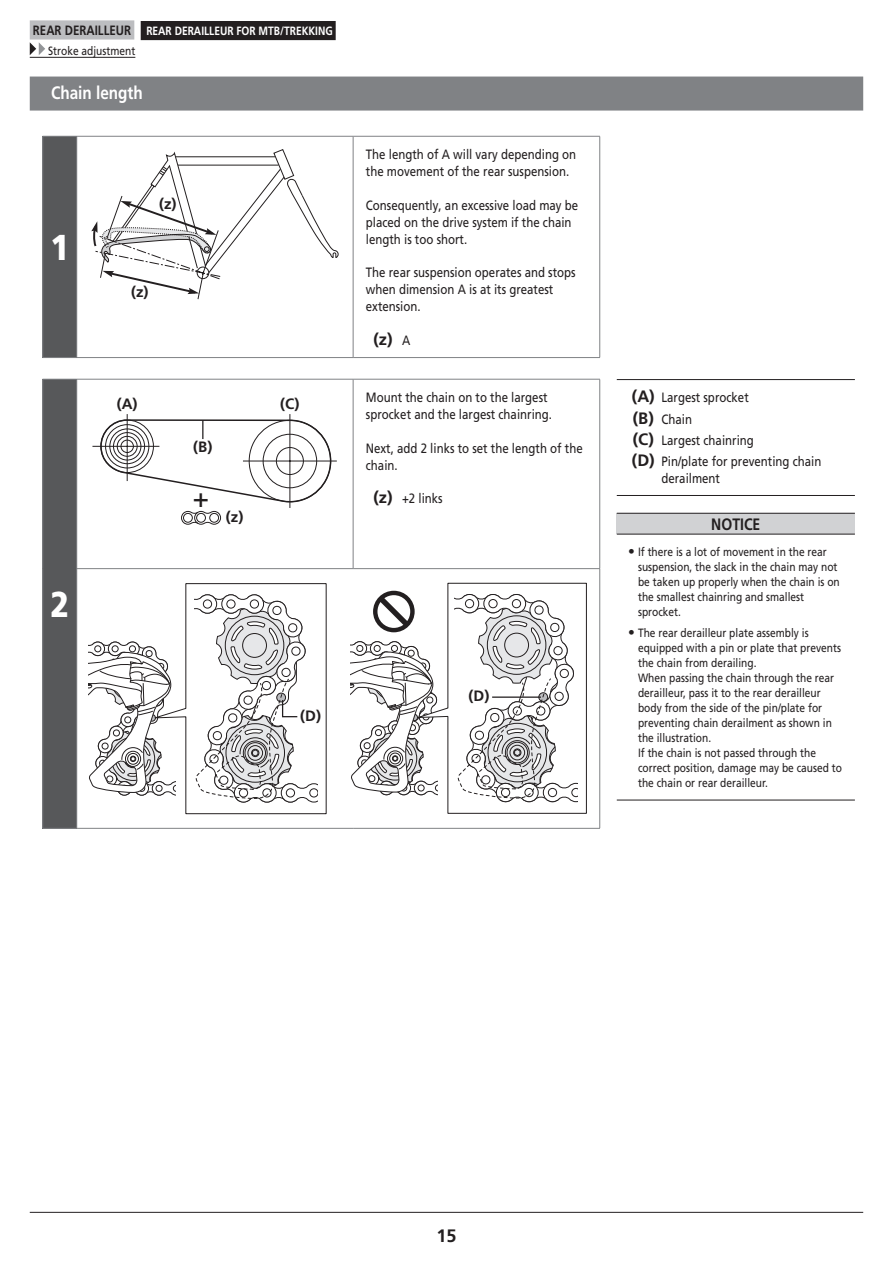
<style>
.page{position:relative;width:893px;height:1263px;background:#fff}
.page>*{position:absolute;margin:0;border:0;box-sizing:border-box;transform-origin:0 0}
.t1{font:900 36px "Frutiger LT Pro";color:#fff;scale:.85 1}
.t2{font:27px "Frutiger LT Pro";color:#231f20}
.t3{font:700 18px "Frutiger LT Pro";color:#fff;scale:.85 1}
.t4{font:700 18px "Frutiger LT Pro";color:#231f20}
.t5{font:700 16.5px "Frutiger LT Pro";color:#231f20;scale:.85 1}
.t6{font:700 16.5px "Frutiger LT Pro";color:#231f20}
.t7{font:700 15px "Frutiger LT Pro";color:#231f20}
.t8{font:13.5px/16.8px "Frutiger LT Pro";color:#231f20;scale:.85 1}
.t9{font:12px/15px "Frutiger LT Pro";color:#231f20;scale:.85 1}
.t10{font:700 12px/20.2px "Frutiger LT Pro";color:#fff;scale:.85 1}
.s1{font-size:13.5px;color:#231f20}
.s2{font-weight:400;color:#231f20}
.s3{font-weight:400;font-size:13.5px}
.s4{font-weight:700;font-size:16.5px}
.s5{font-size:13.5px}
</style>
<div class="page">
<hr style="left:30px;top:1212px;width:833px;height:1px;background:#231f20">
<div style="left:30px;top:20px;width:104px;height:20px;background:#bcbdc0"></div>
<div style="left:141px;top:21px;width:195px;height:19px;background:#231f20"></div>
<hr style="left:30px;top:57px;width:105px;height:1px;background:#231f20">
<svg style="left:30px;top:42px;width:15px;height:13px"></svg>
<div style="left:30px;top:77px;width:833px;height:34px;background:#808285"></div>
<div style="left:43px;top:136px;width:34px;height:222px;background:#57585a"></div>
<hr style="left:43px;top:136px;width:34px;height:1px;background:#808285">
<hr style="left:42px;top:136px;width:1px;height:221px;background:#808285">
<hr style="left:77px;top:136px;width:276px;height:1px;background:#808285">
<hr style="left:76px;top:136px;width:1px;height:221px;background:#808285">
<hr style="left:353px;top:136px;width:247px;height:1px;background:#808285">
<hr style="left:353px;top:136px;width:1px;height:221px;background:#808285">
<hr style="left:599px;top:136px;width:1px;height:221px;background:#808285">
<hr style="left:43px;top:357px;width:34px;height:1px;background:#808285">
<hr style="left:77px;top:357px;width:276px;height:1px;background:#808285">
<hr style="left:353px;top:357px;width:247px;height:1px;background:#808285">
<svg style="left:91px;top:149px;width:248px;height:151px"></svg>
<div style="left:43px;top:379px;width:34px;height:449px;background:#57585a"></div>
<hr style="left:43px;top:379px;width:34px;height:1px;background:#808285">
<hr style="left:42px;top:379px;width:1px;height:190px;background:#808285">
<hr style="left:77px;top:379px;width:276px;height:1px;background:#808285">
<hr style="left:76px;top:379px;width:1px;height:189px;background:#808285">
<hr style="left:353px;top:379px;width:247px;height:1px;background:#808285">
<hr style="left:353px;top:379px;width:1px;height:189px;background:#808285">
<hr style="left:599px;top:379px;width:1px;height:189px;background:#808285">
<hr style="left:42px;top:569px;width:1px;height:259px;background:#808285">
<hr style="left:77px;top:568px;width:276px;height:1px;background:#808285">
<hr style="left:76px;top:569px;width:1px;height:259px;background:#808285">
<hr style="left:353px;top:568px;width:247px;height:1px;background:#808285">
<hr style="left:599px;top:569px;width:1px;height:259px;background:#808285">
<hr style="left:43px;top:828px;width:34px;height:1px;background:#808285">
<hr style="left:77px;top:828px;width:276px;height:1px;background:#808285">
<hr style="left:353px;top:828px;width:247px;height:1px;background:#808285">
<hr style="left:92px;top:446px;width:67px;height:1px;background:#231f20">
<hr style="left:127px;top:414px;width:1px;height:67px;background:#231f20">
<hr style="left:243px;top:461px;width:94px;height:1px;background:#231f20">
<hr style="left:290px;top:414px;width:1px;height:94px;background:#231f20">
<svg style="left:181px;top:510px;width:40px;height:15px"></svg>
<svg style="left:99px;top:419px;width:233px;height:84px"></svg>
<hr style="left:617px;top:495px;width:238px;height:1px;background:#231f20">
<hr style="left:617px;top:379px;width:238px;height:1px;background:#231f20">
<div style="left:617px;top:513px;width:238px;height:21px;background:#d1d2d4"></div>
<hr style="left:617px;top:513px;width:238px;height:1px;background:#231f20">
<hr style="left:617px;top:534px;width:238px;height:1px;background:#231f20">
<hr style="left:617px;top:800px;width:238px;height:1px;background:#231f20">
<svg style="left:88px;top:583px;width:239px;height:231px"></svg>
<svg style="left:350px;top:582px;width:237px;height:232px"></svg>
<p class="t10" style="left:48px;top:21px;width:337px;text-indent:-15px"><span class="s1">REAR DERAILLEUR</span> REAR DERAILLEUR FOR MTB/TREKKING<br><span class="s2">Stroke adjustment</span></p>
<h3 class="t3" style="left:51px;top:82px;width:110px">Chain length</h3>
<h1 class="t1" style="left:50px;top:226px;width:24px">1</h1>
<h1 class="t1" style="left:50px;top:583px;width:24px">2</h1>
<p class="t7" style="left:159px;top:195px;width:19px">(z)</p>
<p class="t7" style="left:131px;top:283px;width:19px">(z)</p>
<p class="t7" style="left:117px;top:395px;width:22px">(A)</p>
<p class="t7" style="left:280px;top:395px;width:21px">(C)</p>
<p class="t7" style="left:193px;top:438px;width:21px">(B)</p>
<h2 class="t2" style="left:193px;top:482px;width:18px">+</h2>
<p class="t7" style="left:226px;top:508px;width:19px">(z)</p>
<p class="t7" style="left:300px;top:707px;width:22px">(D)</p>
<p class="t8" style="left:366px;top:146px;width:249px">The length of A will vary depending on the movement of the rear suspension.</p>
<p class="t8" style="left:366px;top:197px;width:251px">Consequently, an excessive load may be placed on the drive system if the chain length is too short.</p>
<p class="t8" style="left:366px;top:264px;width:248px">The rear suspension operates and stops when dimension A is at its greatest extension.</p>
<h3 class="t6" style="left:373px;top:329px;width:38px">(z) <span class="s3">A</span></h3>
<p class="t8" style="left:366px;top:389px;width:221px">Mount the chain on to the largest sprocket and the largest chainring.</p>
<p class="t8" style="left:366px;top:440px;width:257px">Next, add 2 links to set the length of the chain.</p>
<p class="t8" style="left:373px;top:490px;width:83px"><span class="s4">(z)</span> +2 links</p>
<p class="t7" style="left:469px;top:687px;width:22px">(D)</p>
<p class="t8" style="left:632px;top:387px;width:225px;line-height:21.1px"><span class="s4">(A)</span> Largest sprocket<br><span class="s4">(B)</span> Chain<br><span class="s4">(C)</span> Largest chainring<br><span class="s4">(D)</span> Pin/plate for preventing chain</p>
<p class="t8" style="left:661px;top:470px;width:71px">derailment</p>
<h3 class="t5" style="left:711px;top:514px;width:59px">NOTICE</h3>
<p class="t9" style="left:638px;top:544px;width:239px;text-indent:-10px"><span class="s5">•</span> If there is a lot of movement in the rear suspension, the slack in the chain may not be taken up properly when the chain is on the smallest chainring and smallest sprocket.</p>
<p class="t9" style="left:638px;top:626px;width:242px;text-indent:-10px"><span class="s5">•</span> The rear derailleur plate assembly is equipped with a pin or plate that prevents the chain from derailing.<br>When passing the chain through the rear derailleur, pass it to the rear derailleur body from the side of the pin/plate for preventing chain derailment as shown in the illustration.<br>If the chain is not passed through the correct position, damage may be caused to the chain or rear derailleur.</p>
<h3 class="t4" style="left:436px;top:1224px;width:22px">15</h3>
</div>
